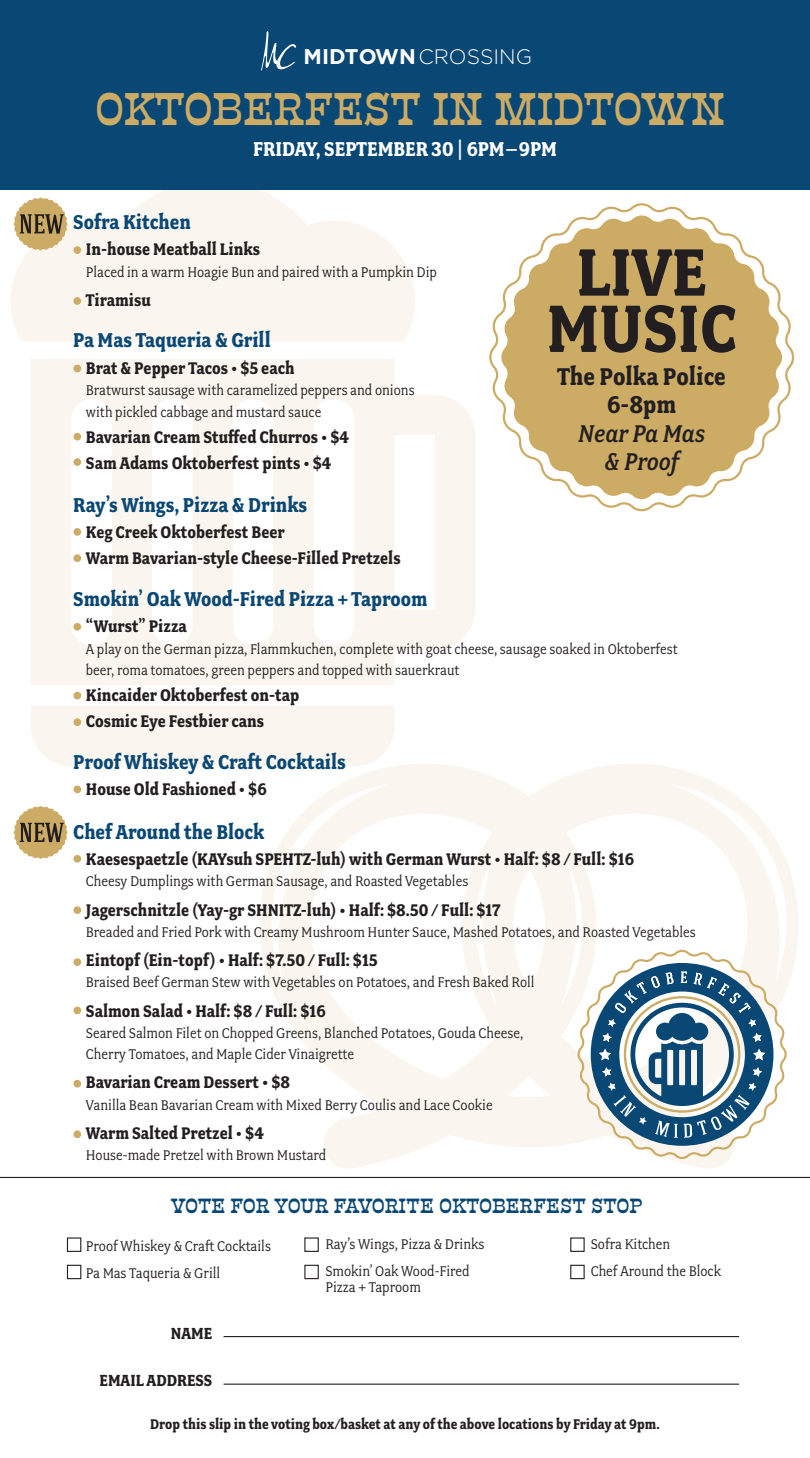
<style>
.page{position:relative;width:810px;height:1458px;background:#fff}
.page>*{position:absolute;margin:0;border:0;box-sizing:border-box;transform-origin:0 0}
.t1{font:700 75.15px/56.2px "Fairplex Narrow OT";color:#231f20;text-align:center}
.t2{font:600 45px "Presley Slab";color:#ccab65}
.t3{font:700 27.22px/28.3px "Fairplex Narrow OT";color:#231f20;text-align:center}
.t4{font:italic 27.22px/28.3px "Fairplex Narrow OT Med";color:#231f20;text-align:center}
.t5{font:700 22.5px "Fairplex Narrow OT";color:#094774}
.t6{font:700 22.5px "Fairplex Narrow OT";color:#fff}
.t7{font:300 20.93px "Gotham";color:#fff}
.t8{font:600 20.25px "Presley Slab";letter-spacing:-.03em;color:#094774}
.t9{font:700 18.9px/25.9px "Fairplex Narrow OT";color:#231f20}
.t10{font:700 18px "Fairplex Narrow OT";color:#231f20}
.t11{font:15.75px/27px "Fairplex Narrow OT";color:#231f20}
.t12{font:700 15.75px "Fairplex Narrow OT";color:#231f20}
.s1{font-weight:700;font-size:21.15px}
</style>
<div class="page">
<svg style="left:260px;top:764px;width:538px;height:405px"></svg>
<svg style="left:11px;top:189px;width:464px;height:577px;fill:#faf6ef"></svg>
<div style="left:0;top:0;width:810px;height:189px;background:#094774"></div>
<div style="left:67px;top:1237px;width:14px;height:15px;border:1px solid #231f20"></div>
<div style="left:67px;top:1265px;width:14px;height:14px;border:1px solid #231f20"></div>
<hr style="left:224px;top:1384px;width:515px;height:1px;background:#231f20">
<hr style="left:224px;top:1336px;width:515px;height:1px;background:#231f20">
<div style="left:304px;top:1237px;width:15px;height:15px;border:1px solid #231f20"></div>
<div style="left:304px;top:1265px;width:15px;height:14px;border:1px solid #231f20"></div>
<hr style="left:0;top:1177px;width:810px;height:1px;background:#231f20">
<svg style="left:261px;top:31px;width:35px;height:40px"></svg>
<svg style="left:577px;top:950px;width:211px;height:209px"></svg>
<svg style="left:73px;top:297px;width:8px;height:8px"></svg>
<svg style="left:73px;top:528px;width:8px;height:8px"></svg>
<svg style="left:73px;top:554px;width:8px;height:8px"></svg>
<svg style="left:73px;top:623px;width:8px;height:8px"></svg>
<svg style="left:73px;top:692px;width:8px;height:8px"></svg>
<svg style="left:73px;top:718px;width:8px;height:8px"></svg>
<svg style="left:73px;top:786px;width:8px;height:7px"></svg>
<svg style="left:14px;top:806px;width:67px;height:57px"></svg>
<svg style="left:73px;top:906px;width:8px;height:8px"></svg>
<svg style="left:73px;top:958px;width:8px;height:8px"></svg>
<svg style="left:73px;top:1007px;width:8px;height:7px"></svg>
<svg style="left:73px;top:1080px;width:8px;height:8px"></svg>
<svg style="left:73px;top:1130px;width:8px;height:8px"></svg>
<div style="left:570px;top:1237px;width:15px;height:15px;border:1px solid #231f20"></div>
<div style="left:570px;top:1265px;width:15px;height:14px;border:1px solid #231f20"></div>
<svg style="left:489px;top:203px;width:306px;height:309px"></svg>
<svg style="left:14px;top:198px;width:67px;height:56px"></svg>
<svg style="left:73px;top:365px;width:8px;height:7px"></svg>
<svg style="left:73px;top:433px;width:8px;height:8px"></svg>
<svg style="left:73px;top:458px;width:8px;height:8px"></svg>
<h3 class="t7" style="left:304px;top:43px;width:230px"><span class="s1">MIDTOWN</span>CROSSING</h3>
<h2 class="t2" style="left:94px;top:81px;width:632px">OKTOBERFEST IN MIDTOWN</h2>
<h3 class="t5" style="left:73px;top:209px;width:119px">Sofra Kitchen</h3>
<h3 class="t6" style="left:253px;top:136px;width:305px">FRIDAY, SEPTEMBER 30 | 6PM–9PM</h3>
<p class="t9" style="left:86px;top:236px;width:176px">In-house Meatball Links</p>
<p class="t11" style="left:86px;top:258px;width:353px">Placed in a warm Hoagie Bun and paired with a Pumpkin Dip</p>
<p class="t9" style="left:86px;top:287px;width:66px">Tiramisu</p>
<h3 class="t5" style="left:73px;top:327px;width:199px">Pa Mas Taqueria &amp; Grill</h3>
<p class="t9" style="left:86px;top:355px;width:210px">Brat &amp; Pepper Tacos • $5 each</p>
<p class="t11" style="left:86px;top:380px;width:330px;line-height:21.4px">Bratwurst sausage with caramelized peppers and onions with pickled cabbage and mustard sauce</p>
<p class="t9" style="left:86px;top:424px;width:265px">Bavarian Cream Stuffed Churros • $4<br>Sam Adams Oktoberfest pints • $4</p>
<h3 class="t5" style="left:73px;top:492px;width:236px">Ray’s Wings, Pizza &amp; Drinks</h3>
<p class="t9" style="left:86px;top:519px;width:316px">Keg Creek Oktoberfest Beer<br>Warm Bavarian-style Cheese-Filled Pretzels</p>
<h3 class="t5" style="left:73px;top:586px;width:356px">Smokin’ Oak Wood-Fired Pizza + Taproom</h3>
<h1 class="t1" style="left:547px;top:244px;width:192px">LIVE<br>MUSIC</h1>
<h3 class="t3" style="left:558px;top:362px;width:170px">The Polka Police<br>6-8pm</h3>
<h3 class="t4" style="left:578px;top:419px;width:128px">Near Pa Mas &amp; Proof</h3>
<p class="t9" style="left:86px;top:614px;width:103px">“Wurst” Pizza</p>
<p class="t11" style="left:86px;top:638px;width:593px;line-height:21.4px">A play on the German pizza, Flammkuchen, complete with goat cheese, sausage soaked in Oktoberfest beer, roma tomatoes, green peppers and topped with sauerkraut</p>
<p class="t9" style="left:86px;top:682px;width:215px">Kincaider Oktoberfest on-tap<br>Cosmic Eye Festbier cans</p>
<h3 class="t5" style="left:73px;top:749px;width:274px">Proof Whiskey &amp; Craft Cocktails</h3>
<p class="t9" style="left:86px;top:776px;width:182px">House Old Fashioned • $6</p>
<h3 class="t5" style="left:73px;top:819px;width:193px">Chef Around the Block</h3>
<p class="t9" style="left:86px;top:846px;width:550px">Kaesespaetzle (KAYsuh SPEHTZ-luh) with German Wurst • Half: $8 / Full: $16</p>
<p class="t11" style="left:86px;top:868px;width:384px">Cheesy Dumplings with German Sausage, and Roasted Vegetables</p>
<p class="t9" style="left:86px;top:897px;width:416px">Jagerschnitzle (Yay-gr SHNITZ-luh) • Half: $8.50 / Full: $17</p>
<p class="t11" style="left:86px;top:918px;width:611px">Breaded and Fried Pork with Creamy Mushroom Hunter Sauce, Mashed Potatoes, and Roasted Vegetables</p>
<p class="t9" style="left:86px;top:947px;width:293px">Eintopf (Ein-topf) • Half: $7.50 / Full: $15</p>
<p class="t11" style="left:86px;top:969px;width:450px">Braised Beef German Stew with Vegetables on Potatoes, and Fresh Baked Roll</p>
<p class="t9" style="left:86px;top:998px;width:242px">Salmon Salad • Half: $8 / Full: $16</p>
<p class="t11" style="left:86px;top:1022px;width:439px;line-height:21.2px">Seared Salmon Filet on Chopped Greens, Blanched Potatoes, Gouda Cheese,<br>Cherry Tomatoes, and Maple Cider Vinaigrette</p>
<p class="t9" style="left:86px;top:1070px;width:206px">Bavarian Cream Dessert • $8</p>
<p class="t11" style="left:86px;top:1091px;width:408px">Vanilla Bean Bavarian Cream with Mixed Berry Coulis and Lace Cookie</p>
<p class="t9" style="left:86px;top:1120px;width:180px">Warm Salted Pretzel • $4</p>
<p class="t11" style="left:86px;top:1142px;width:242px">House-made Pretzel with Brown Mustard</p>
<p class="t8" style="left:171px;top:1193px;width:473px">VOTE FOR YOUR FAVORITE OKTOBERFEST STOP</p>
<p class="t11" style="left:86px;top:1233px;width:187px">Proof Whiskey &amp; Craft Cocktails<br>Pa Mas Taqueria &amp; Grill</p>
<p class="t10" style="left:171px;top:1323px;width:43px">NAME</p>
<p class="t11" style="left:325px;top:1231px;width:161px">Ray’s Wings, Pizza &amp; Drinks<br>Smokin’ Oak Wood-Fired</p>
<p class="t11" style="left:325px;top:1274px;width:97px">Pizza + Taproom</p>
<p class="t11" style="left:591px;top:1231px;width:132px">Sofra Kitchen<br>Chef Around the Block</p>
<p class="t10" style="left:100px;top:1370px;width:114px">EMAIL ADDRESS</p>
<p class="t12" style="left:150px;top:1415px;width:511px">Drop this slip in the voting box/basket at any of the above locations by Friday at 9pm.</p>
</div>
